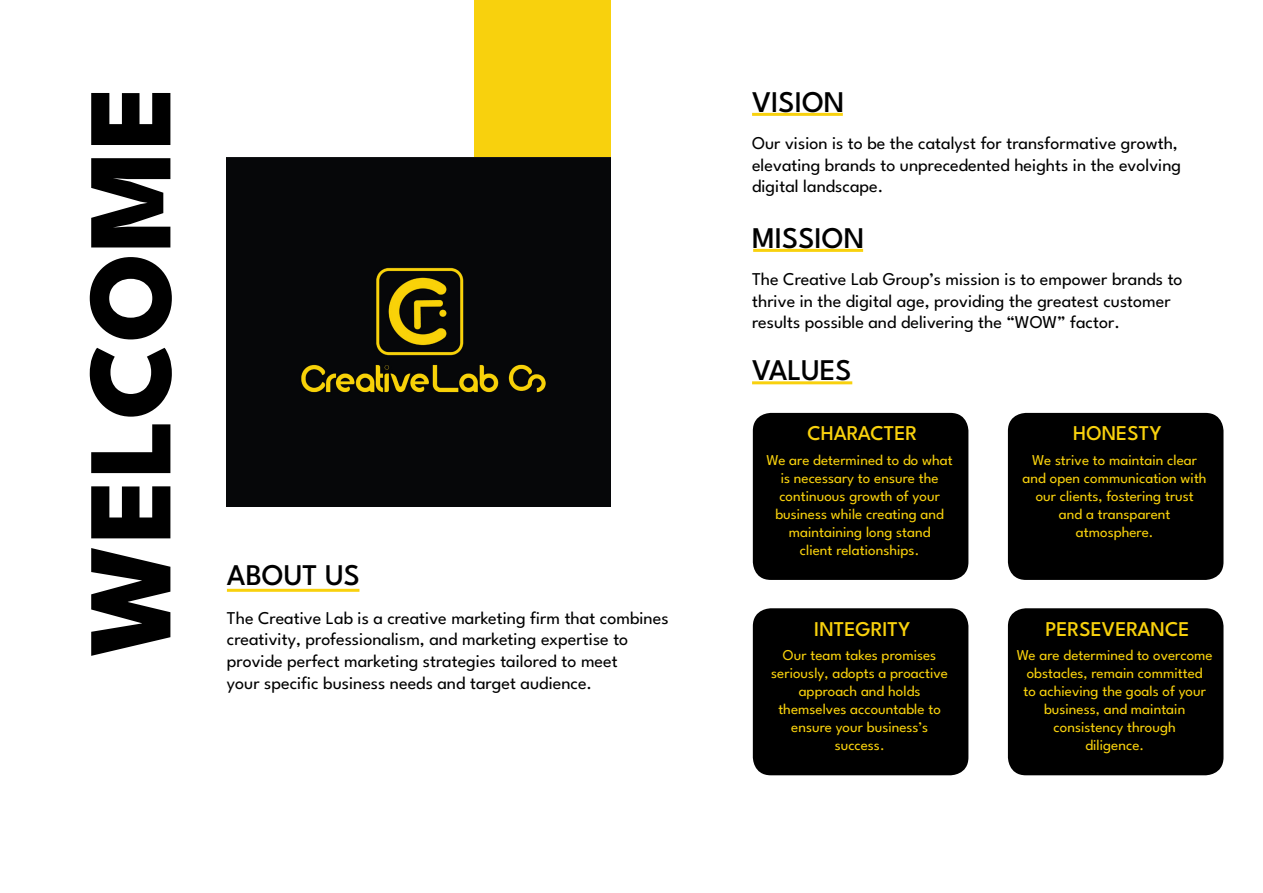
<style>
.page{position:relative;width:1263px;height:893px;background:#fff}
.page>*{position:absolute;margin:0;border:0;box-sizing:border-box;transform-origin:0 0}
.t1{font:800 120px "League Spartan";color:#000}
.t2{font:500 30px "League Spartan";color:#000}
.t3{font:500 21px "League Spartan";color:#f8d10d}
.t4{font:18px/21.6px "League Spartan";color:#000}
.t5{font:15px/18px "League Spartan";color:#f8d10d;text-align:center}
</style>
<div class="page">
<div style="left:227px;top:157px;width:383px;height:350px;background:#060709"></div>
<div style="left:474px;top:0;width:136px;height:157px;background:#f8d10d"></div>
<hr style="left:227px;top:589px;width:132px;height:3px;background:#f8d10d">
<hr style="left:752px;top:113px;width:91px;height:3px;background:#f8d10d">
<hr style="left:753px;top:249px;width:110px;height:3px;background:#f8d10d">
<hr style="left:752px;top:381px;width:100px;height:3px;background:#f8d10d">
<div style="left:753px;top:413px;width:215px;height:167px;background:#000;border-radius:18px"></div>
<div style="left:1008px;top:413px;width:215px;height:167px;background:#000;border-radius:18px"></div>
<div style="left:753px;top:608px;width:215px;height:167px;background:#000;border-radius:18px"></div>
<div style="left:1008px;top:608px;width:215px;height:167px;background:#000;border-radius:18px"></div>
<h1 class="t1" style="left:34px;top:657px;width:573px;rotate:-90deg">WELCOME</h1>
<h2 class="t2" style="left:227px;top:552px;width:135px">ABOUT US</h2>
<p class="t4" style="left:227px;top:605px;width:443px">The Creative Lab is a creative marketing firm that combines creativity, professionalism, and marketing expertise to provide perfect marketing strategies tailored to meet<br>your specific business needs and target audience.</p>
<h2 class="t2" style="left:752px;top:79px;width:94px">VISION</h2>
<p class="t4" style="left:752px;top:131px;width:431px">Our vision is to be the catalyst for transformative growth, elevating brands to unprecedented heights in the evolving digital landscape.</p>
<h2 class="t2" style="left:752px;top:215px;width:114px">MISSION</h2>
<p class="t4" style="left:752px;top:267px;width:432px">The Creative Lab Group’s mission is to empower brands to thrive in the digital age, providing the greatest customer results possible and delivering the “WOW” factor.</p>
<h2 class="t2" style="left:752px;top:347px;width:101px">VALUES</h2>
<h3 class="t3" style="left:807px;top:417px;width:112px">CHARACTER</h3>
<h3 class="t3" style="left:1073px;top:417px;width:90px">HONESTY</h3>
<p class="t5" style="left:766px;top:450px;width:188px">We are determined to do what is necessary to ensure the continuous growth of your business while creating and maintaining long stand<br>client relationships.</p>
<p class="t5" style="left:1023px;top:450px;width:186px">We strive to maintain clear and open communication with our clients, fostering trust and a transparent atmosphere.</p>
<h3 class="t3" style="left:814px;top:612px;width:98px">INTEGRITY</h3>
<h3 class="t3" style="left:1045px;top:612px;width:145px">PERSEVERANCE</h3>
<p class="t5" style="left:771px;top:645px;width:178px">Our team takes promises seriously, adopts a proactive approach and holds themselves accountable to ensure your business’s success.</p>
<p class="t5" style="left:1017px;top:645px;width:197px">We are determined to overcome obstacles, remain committed<br>to achieving the goals of your business, and maintain consistency through<br>diligence.</p>
</div>
